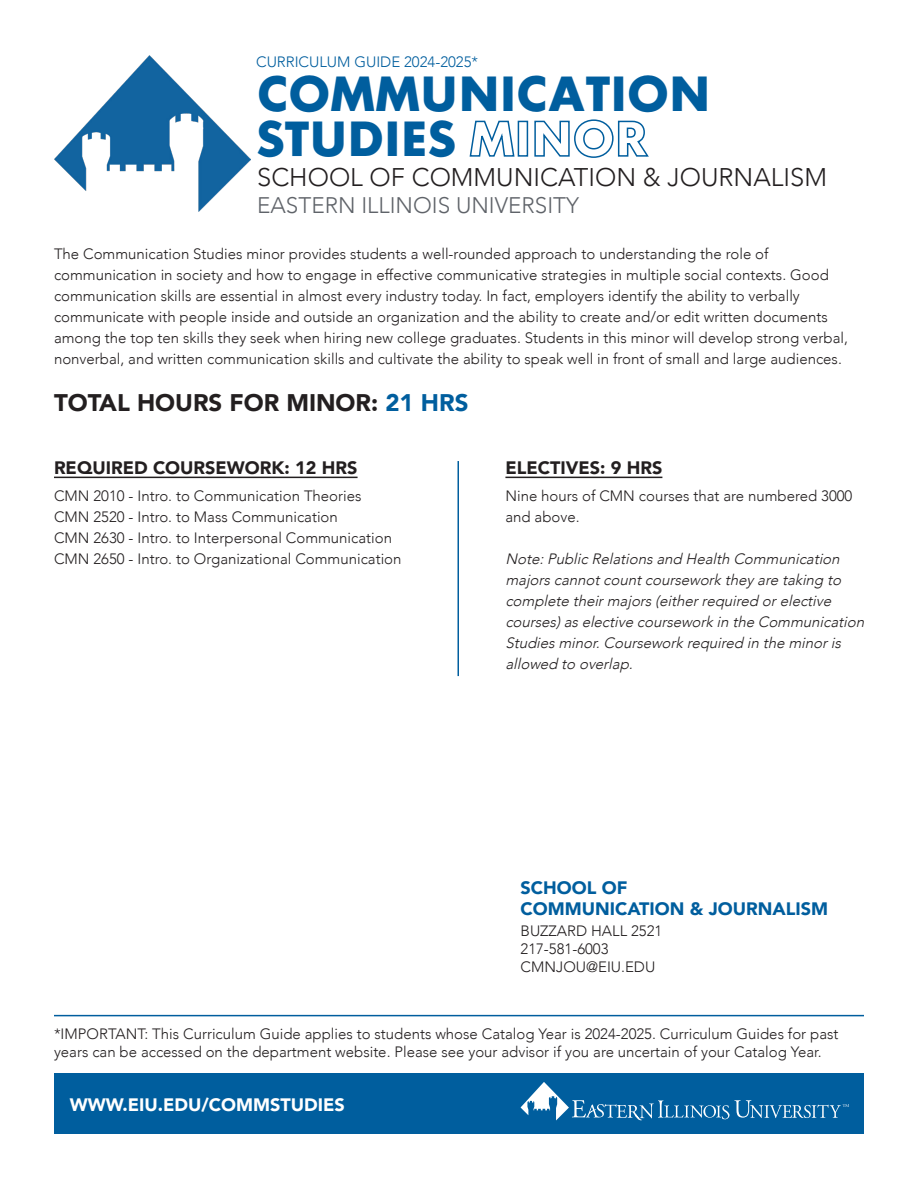
<style>
.page{position:relative;width:918px;height:1188px;background:#fff}
.page>*{position:absolute;margin:0;border:0;box-sizing:border-box;transform-origin:0 0}
.t1{font:45px "Futura Maxi CG Bold";color:#005e9e}
.t2{font:300 25.5px "Avenir";color:#231f20}
.t3{font:900 24px "Avenir";color:#231f20}
.t4{font:300 22.5px "Avenir";color:#5f6369}
.t5{font:900 18px "Avenir";color:#231f20}
.t6{font:900 18px "Avenir";color:#005e9e}
.t7{font:900 18px "Avenir";color:#fff}
.t8{font:300 15px/21px "Avenir";color:#231f20}
.t9{font:italic 300 15px/21px "Avenir";color:#231f20}
.t10{font:300 15px "Avenir";color:#005e9e}
.s1{color:#005e9e}
</style>
<div class="page">
<img style="left:55px;top:56px;width:195px;height:156px">
<div style="left:54px;top:1074px;width:810px;height:60px;background:#005e9e"></div>
<hr style="left:54px;top:477px;width:304px;height:1px;background:#231f20">
<svg style="left:521px;top:1082px;width:328px;height:38px"></svg>
<hr style="left:54px;top:1015px;width:810px;height:1px;background:#005e9e">
<hr style="left:505px;top:477px;width:157px;height:1px;background:#231f20">
<hr style="left:458px;top:461px;width:1px;height:215px;background:#005e9e">
<p class="t10" style="left:256px;top:53px;width:224px">CURRICULUM GUIDE 2024-2025*</p>
<p class="t1" style="left:257px;top:64px;width:455px">COMMUNICATION</p>
<p class="t1" style="left:257px;top:109px;width:392px">STUDIES MINOR</p>
<p class="t2" style="left:257px;top:162px;width:571px">SCHOOL OF COMMUNICATION &amp; JOURNALISM</p>
<p class="t4" style="left:257px;top:192px;width:323px">EASTERN ILLINOIS UNIVERSITY</p>
<p class="t8" style="left:54px;top:244px;width:796px">The Communication Studies minor provides students a well-rounded approach to understanding the role of communication in society and how to engage in effective communicative strategies in multiple social contexts. Good communication skills are essential in almost every industry today. In fact, employers identify the ability to verbally communicate with people inside and outside an organization and the ability to create and/or edit written documents among the top ten skills they seek when hiring new college graduates. Students in this minor will develop strong verbal, nonverbal, and written communication skills and cultivate the ability to speak well in front of small and large audiences.</p>
<p class="t3" style="left:54px;top:382px;width:416px">TOTAL HOURS FOR MINOR: <span class="s1">21 HRS</span></p>
<p class="t5" style="left:54px;top:453px;width:305px">REQUIRED COURSEWORK: 12 HRS</p>
<p class="t8" style="left:54px;top:486px;width:309px">CMN 2010 - Intro. to Communication Theories</p>
<p class="t8" style="left:54px;top:507px;width:285px">CMN 2520 - Intro. to Mass Communication</p>
<p class="t8" style="left:54px;top:528px;width:340px">CMN 2630 - Intro. to Interpersonal Communication</p>
<p class="t8" style="left:54px;top:549px;width:349px">CMN 2650 - Intro. to Organizational Communication</p>
<p class="t5" style="left:505px;top:453px;width:158px">ELECTIVES: 9 HRS</p>
<p class="t8" style="left:505px;top:486px;width:348px">Nine hours of CMN courses that are numbered 3000 and above.</p>
<p class="t9" style="left:505px;top:549px;width:364px">Note:Public Relationsand Health Communication majorscannotcountcoursework theyare taking to complete theirmajors(eitherrequired orelective courses)aselective coursework in the Communication Studiesminor.Coursework required in the minoris allowed to overlap.</p>
<p class="t6" style="left:521px;top:872px;width:108px">SCHOOL OF</p>
<p class="t6" style="left:521px;top:894px;width:309px">COMMUNICATION &amp; JOURNALISM</p>
<p class="t8" style="left:521px;top:921px;width:143px">BUZZARD HALL 2521</p>
<p class="t8" style="left:521px;top:939px;width:89px">217-581-6003</p>
<p class="t8" style="left:521px;top:957px;width:136px">CMNJOU@EIU.EDU</p>
<p class="t8" style="left:54px;top:1025px;width:786px;line-height:18px">*IMPORTANT: This Curriculum Guide applies to students whose Catalog Year is 2024-2025. Curriculum Guides for past years can be accessed on the department website. Please see your advisor if you are uncertain of your Catalog Year.</p>
<p class="t7" style="left:70px;top:1089px;width:276px">WWW.EIU.EDU/COMMSTUDIES</p>
</div>
